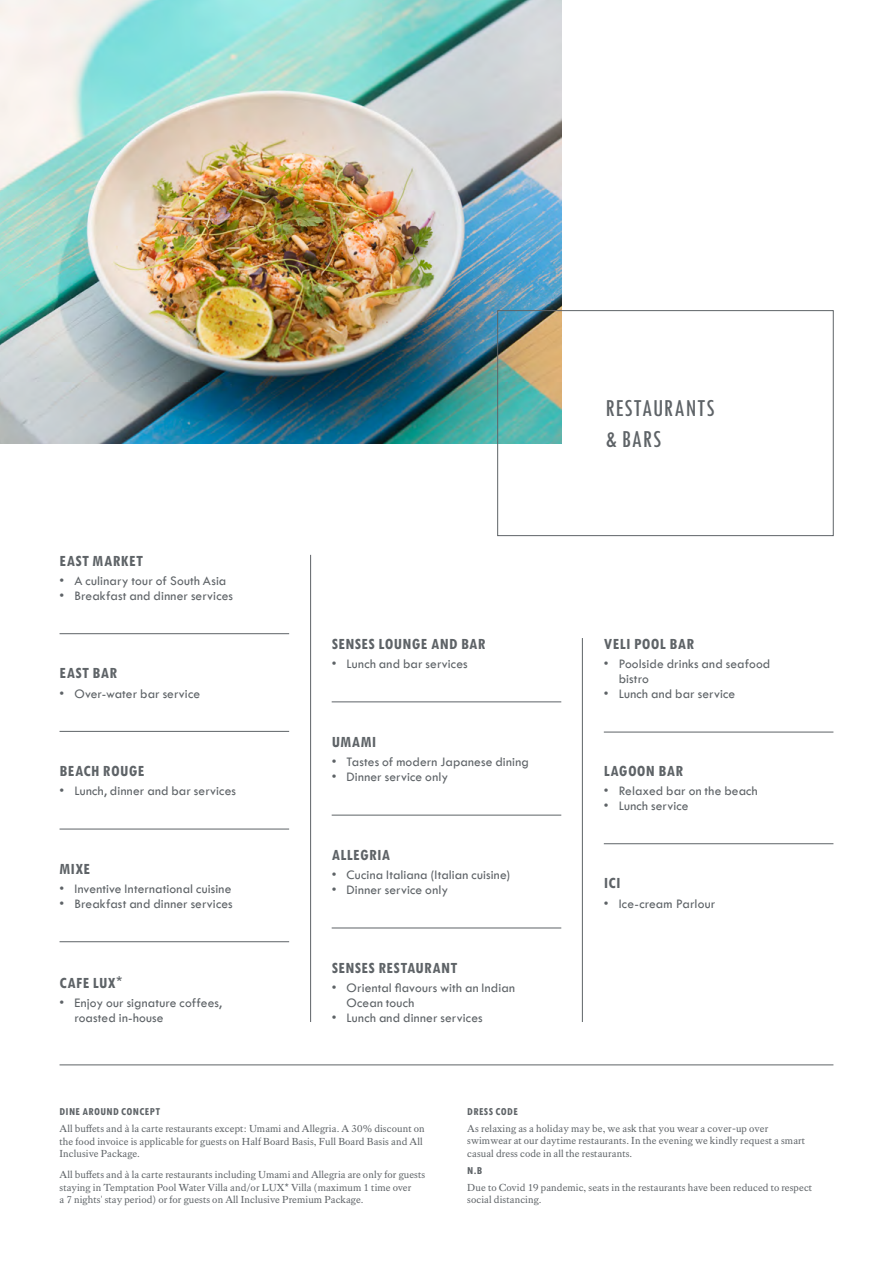
<style>
.page{position:relative;width:893px;height:1263px;background:#fff}
.page>*{position:absolute;margin:0;border:0;box-sizing:border-box;transform-origin:0 0}
.t1{font:500 condensed 25.5px/30.6px "Tw Cen MT Std";letter-spacing:.03em;color:#5e6367}
.t2{font:700 condensed 16.5px "Tw Cen MT Std";letter-spacing:.025em;color:#5e6367}
.t3{font:13.5px/15px "Tw Cen";letter-spacing:.01em;color:#5e6367}
.t4{font:700 condensed 11.25px "Tw Cen MT Std";letter-spacing:.04em;color:#5e6367}
.t5{font:10.5px/12.6px "Kings Caslon";letter-spacing:.01em;color:#5e6367}
.s1{font-family:"Arial";font-weight:400;font-stretch:normal}
.s2{font-family:"Arial"}
</style>
<div class="page">
<img style="left:0;top:0;width:561px;height:443px">
<div style="left:497px;top:310px;width:336px;height:226px;border:1px solid #5e6367"></div>
<hr style="left:310px;top:555px;width:1px;height:467px;background:#5e6367">
<hr style="left:582px;top:638px;width:1px;height:384px;background:#5e6367">
<hr style="left:60px;top:633px;width:229px;height:1px;background:#5e6367">
<hr style="left:60px;top:731px;width:229px;height:1px;background:#5e6367">
<hr style="left:60px;top:941px;width:229px;height:1px;background:#5e6367">
<hr style="left:332px;top:928px;width:229px;height:1px;background:#5e6367">
<hr style="left:60px;top:829px;width:229px;height:1px;background:#5e6367">
<hr style="left:332px;top:815px;width:229px;height:1px;background:#5e6367">
<hr style="left:604px;top:843px;width:229px;height:1px;background:#5e6367">
<hr style="left:332px;top:702px;width:229px;height:1px;background:#5e6367">
<hr style="left:604px;top:732px;width:229px;height:1px;background:#5e6367">
<hr style="left:60px;top:1065px;width:773px;height:1px;background:#5e6367">
<h2 class="t2" style="left:60px;top:552px;width:85px">EAST MARKET</h2>
<p class="t3" style="left:60px;top:573px;width:168px">• A culinary tour of South Asia</p>
<p class="t3" style="left:60px;top:588px;width:175px">• Breakfast and dinner services</p>
<h2 class="t2" style="left:60px;top:665px;width:59px">EAST BAR</h2>
<p class="t3" style="left:60px;top:686px;width:142px">• Over-water bar service</p>
<h2 class="t2" style="left:60px;top:762px;width:86px">BEACH ROUGE</h2>
<p class="t3" style="left:60px;top:783px;width:178px">• Lunch, dinner and bar services</p>
<h2 class="t2" style="left:60px;top:860px;width:32px">MIXE</h2>
<p class="t3" style="left:60px;top:881px;width:173px">• Inventive International cuisine</p>
<p class="t3" style="left:60px;top:896px;width:175px">• Breakfast and dinner services</p>
<h2 class="t2" style="left:60px;top:974px;width:65px">CAFE LUX<span class="s1">*</span></h2>
<p class="t3" style="left:74px;top:995px;width:149px;text-indent:-15px">• Enjoy our signature coffees, roasted in-house</p>
<h1 class="t1" style="left:605px;top:393px;width:111px">RESTAURANTS &amp; BARS</h1>
<h2 class="t2" style="left:332px;top:635px;width:155px">SENSES LOUNGE AND BAR</h2>
<p class="t3" style="left:332px;top:656px;width:138px">• Lunch and bar services</p>
<h2 class="t2" style="left:332px;top:733px;width:46px">UMAMI</h2>
<p class="t3" style="left:332px;top:754px;width:199px">• Tastes of modern Japanese dining</p>
<p class="t3" style="left:332px;top:769px;width:118px">• Dinner service only</p>
<h2 class="t2" style="left:332px;top:846px;width:60px">ALLEGRIA</h2>
<p class="t3" style="left:332px;top:867px;width:180px">• Cucina Italiana (Italian cuisine)</p>
<p class="t3" style="left:332px;top:882px;width:118px">• Dinner service only</p>
<h2 class="t2" style="left:332px;top:959px;width:127px">SENSES RESTAURANT</h2>
<p class="t3" style="left:347px;top:980px;width:170px;text-indent:-15px">• Oriental flavours with an Indian<br>Ocean touch</p>
<p class="t3" style="left:332px;top:1010px;width:152px">• Lunch and dinner services</p>
<h2 class="t2" style="left:604px;top:635px;width:92px">VELI POOL BAR</h2>
<p class="t3" style="left:619px;top:656px;width:153px;text-indent:-15px">• Poolside drinks and seafood bistro</p>
<p class="t3" style="left:604px;top:686px;width:133px">• Lunch and bar service</p>
<h2 class="t2" style="left:604px;top:762px;width:81px">LAGOON BAR</h2>
<p class="t3" style="left:604px;top:783px;width:156px">• Relaxed bar on the beach</p>
<p class="t3" style="left:604px;top:798px;width:86px">• Lunch service</p>
<h2 class="t2" style="left:604px;top:875px;width:18px">ICI</h2>
<p class="t3" style="left:604px;top:896px;width:113px">• Ice-cream Parlour</p>
<p class="t4" style="left:60px;top:1106px;width:102px">DINE AROUND CONCEPT</p>
<p class="t5" style="left:60px;top:1122px;width:367px">All buffets and à la carte restaurants except: Umami and Allegria. A 30% discount on the food invoice is applicable for guests on Half Board Basis, Full Board Basis and All<br>Inclusive Package.</p>
<p class="t5" style="left:60px;top:1168px;width:367px">All buffets and à la carte restaurants including Umami and Allegria are only for guests staying in Temptation Pool Water Villa and/or LUX<span class="s2">*</span> Villa (maximum 1 time over<br>a 7 nights' stay period) or for guests on All Inclusive Premium Package.</p>
<p class="t4" style="left:467px;top:1105px;width:52px">DRESS CODE</p>
<p class="t5" style="left:467px;top:1122px;width:339px">As relaxing as a holiday may be, we ask that you wear a cover-up over swimwear at our daytime restaurants. In the evening we kindly request a smart casual dress code in all the restaurants.</p>
<p class="t4" style="left:467px;top:1165px;width:16px">N.B</p>
<p class="t5" style="left:467px;top:1181px;width:346px">Due to Covid 19 pandemic, seats in the restaurants have been reduced to respect social distancing.</p>
</div>
